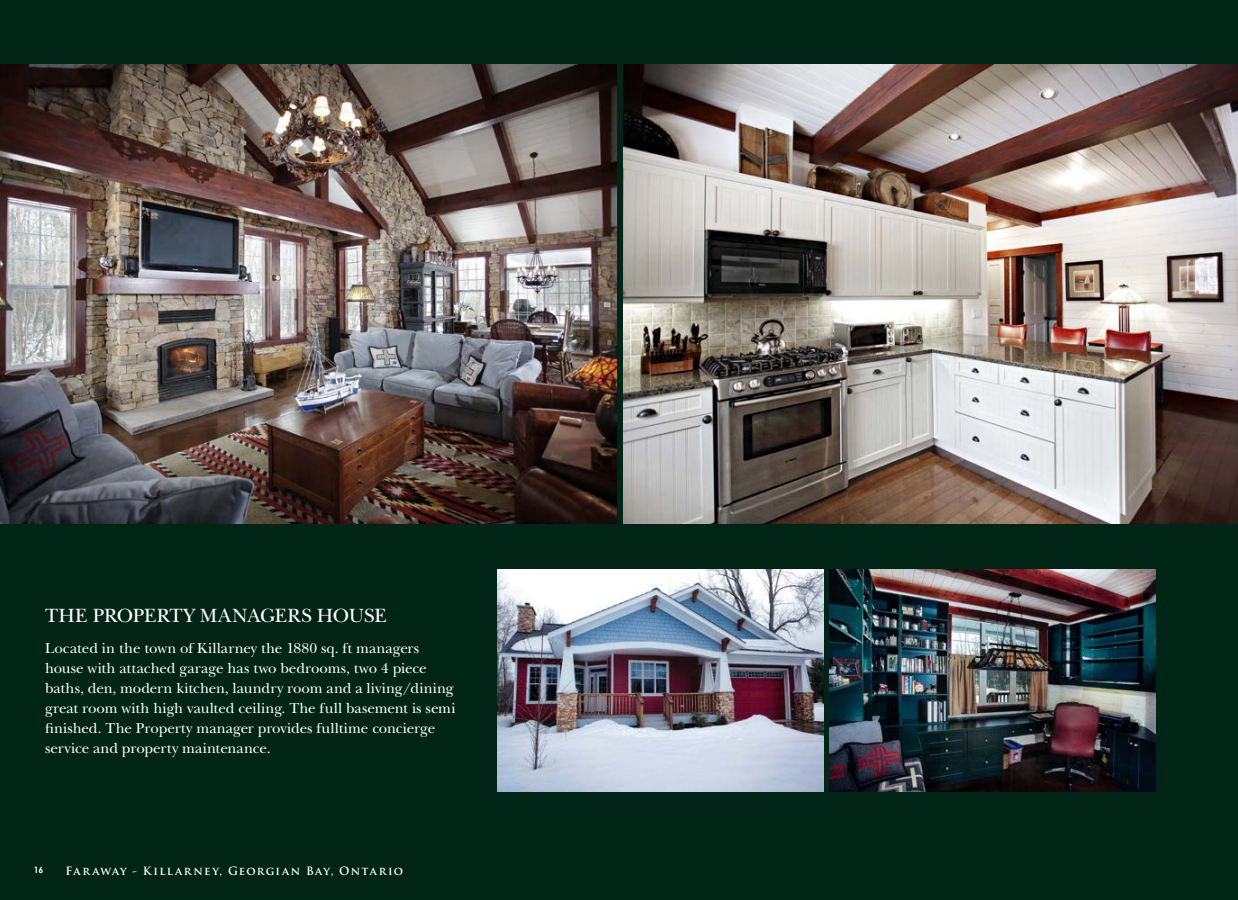
<style>
.page{position:relative;width:1238px;height:900px;background:#fff}
.page>*{position:absolute;margin:0;border:0;box-sizing:border-box;transform-origin:0 0}
.t1{font:20px "New Baskerville";color:#fff}
.t2{font:15px/20px "New Baskerville";color:#fff}
.t3{font:700 11.25px "Trajan Pro";letter-spacing:.11em;color:#fff}
.t4{font:700 8.75px "Century Gothic";color:#fff}
</style>
<div class="page">
<div style="left:0;top:0;width:1238px;height:855px;background:#002415"></div>
<img style="left:497px;top:570px;width:326px;height:221px">
<img style="left:829px;top:570px;width:326px;height:221px">
<img style="left:0;top:64px;width:616px;height:459px">
<img style="left:623px;top:64px;width:615px;height:459px">
<div style="left:0;top:855px;width:1238px;height:45px;background:#002415"></div>
<h1 class="t1" style="left:45px;top:604px;width:343px">THE PROPERTY MANAGERS HOUSE</h1>
<p class="t2" style="left:45px;top:638px;width:412px">Located in the town of Killarney the 1880 sq. ft managers house with attached garage has two bedrooms, two 4 piece baths, den, modern kitchen, laundry room and a living/dining great room with high vaulted ceiling. The full basement is semi finished. The Property manager provides fulltime concierge service and property maintenance.</p>
<p class="t4" style="left:34px;top:863px;width:11px">16</p>
<p class="t3" style="left:66px;top:864px;width:339px">Far away - Killarney, Georgian Bay, Ontario</p>
</div>
